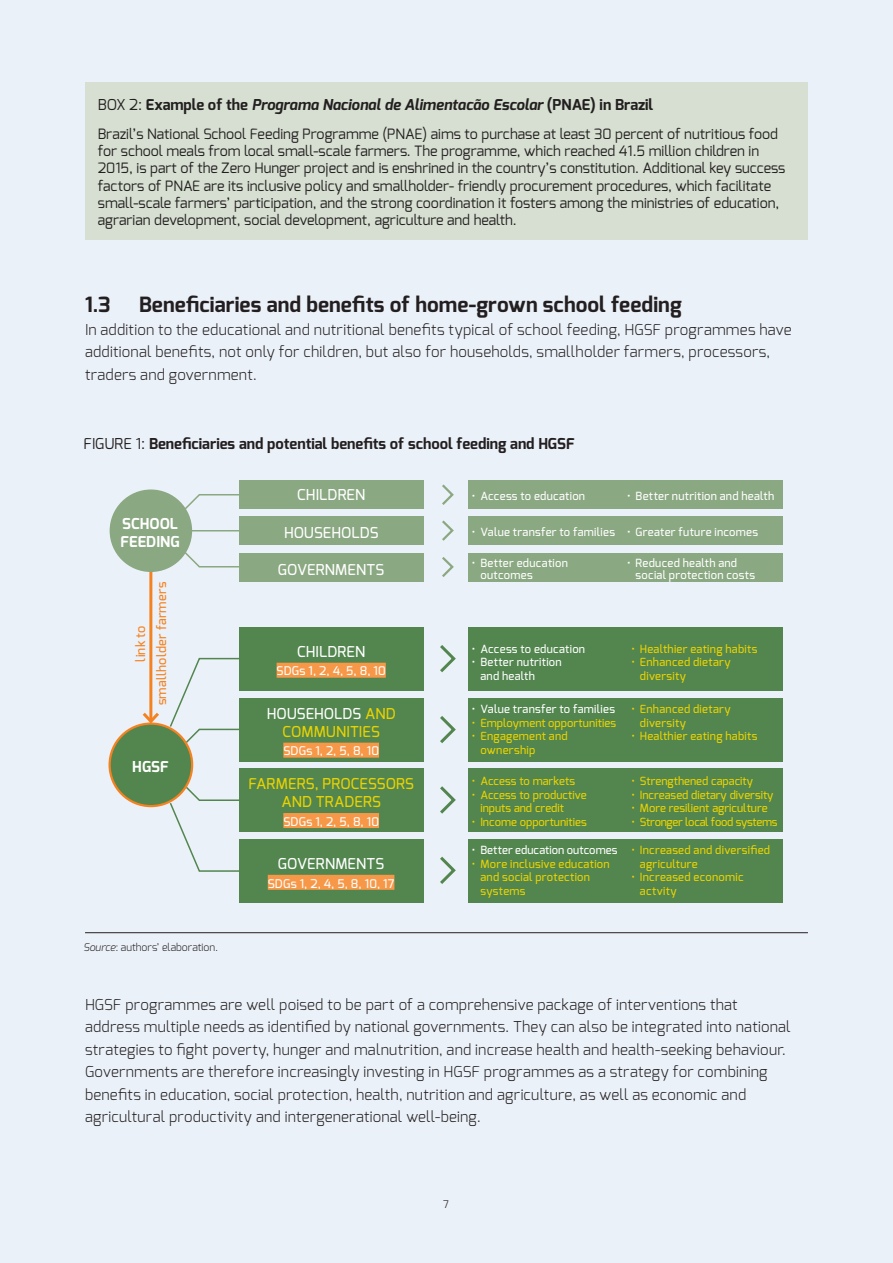
<style>
.page{position:relative;width:893px;height:1263px;background:#ebf1f9}
.page>*{position:absolute;margin:0;border:0;box-sizing:border-box;transform-origin:0 0}
.t1{font:700 21px "Exo";letter-spacing:.005em;color:#231f20}
.t2{font:300 15px/22.5px "Exo";letter-spacing:.015em;color:#231f20}
.t3{font:italic 700 15px "Exo";color:#231f20}
.t4{font:700 15px "Exo";color:#231f20}
.t5{font:500 15px/18px "Exo";letter-spacing:.01em;color:#ead202;text-align:center}
.t6{font:500 15px "Exo";letter-spacing:.005em;color:#fff}
.t7{font:700 15px/18px "Exo";letter-spacing:.01em;color:#fff}
.t8{font:14.25px/17.1px "Exo";color:#231f20}
.t9{font:500 12.75px/21px "Exo";letter-spacing:.02em;color:#f58220;text-align:center}
.t10{font:500 12px "Exo";letter-spacing:.02em;color:#fff}
.t11{font:500 11.25px/13.5px "Exo";letter-spacing:.02em;color:#ead202}
.t12{font:500 11.25px/12px "Exo";letter-spacing:.025em;color:#fff}
.t13{font:500 11.25px/13.5px "Exo";color:#ead202}
.t14{font:500 11.25px "Exo";letter-spacing:-.025em;color:#ead202}
.t15{font:500 11.25px "Exo";letter-spacing:.005em;color:#fff}
.t16{font:300 10.5px "Exo";color:#231f20}
.s1{font-weight:400;font-style:normal}
.s2{font-style:normal}
.s3{font-weight:400}
.s4{font-style:italic}
.s5{color:#fff}
</style>
<div class="page">
<hr style="left:149px;top:567px;width:3px;height:154px;background:#f58220">
<svg style="left:142px;top:709px;width:17px;height:14px"></svg>
<svg style="left:179px;top:494px;width:60px;height:22px"></svg>
<svg style="left:168px;top:657px;width:76px;height:94px"></svg>
<svg style="left:168px;top:779px;width:71px;height:93px"></svg>
<hr style="left:178px;top:530px;width:65px;height:1px;background:#8aa881">
<svg style="left:178px;top:545px;width:61px;height:23px"></svg>
<div style="left:110px;top:489px;width:82px;height:83px;background:#8aa881;border-radius:50%"></div>
<div style="left:110px;top:724px;width:82px;height:82px;background:#52864e;border-radius:50%"></div>
<div style="left:109px;top:722px;width:84px;height:85px;border:2px solid #f58220;border-radius:50%"></div>
<div style="left:239px;top:480px;width:185px;height:29px;background:#8aa881"></div>
<div style="left:239px;top:516px;width:185px;height:29px;background:#8aa881"></div>
<div style="left:239px;top:627px;width:184px;height:63px;background:#52864e"></div>
<div style="left:277px;top:663px;width:109px;height:15px;background:#f79848"></div>
<div style="left:468px;top:768px;width:314px;height:64px;background:#52864e"></div>
<div style="left:468px;top:698px;width:314px;height:63px;background:#52864e"></div>
<div style="left:468px;top:627px;width:314px;height:63px;background:#52864e"></div>
<div style="left:468px;top:839px;width:314px;height:64px;background:#52864e"></div>
<div style="left:239px;top:698px;width:184px;height:63px;background:#52864e"></div>
<div style="left:283px;top:743px;width:96px;height:15px;background:#f79848"></div>
<div style="left:239px;top:768px;width:184px;height:64px;background:#52864e"></div>
<div style="left:283px;top:813px;width:96px;height:15px;background:#f79848"></div>
<div style="left:239px;top:553px;width:184px;height:28px;background:#8aa881"></div>
<div style="left:239px;top:839px;width:184px;height:64px;background:#52864e"></div>
<div style="left:268px;top:875px;width:126px;height:15px;background:#f79848"></div>
<svg style="left:440px;top:645px;width:16px;height:28px"></svg>
<svg style="left:440px;top:716px;width:16px;height:27px"></svg>
<svg style="left:440px;top:786px;width:16px;height:28px"></svg>
<svg style="left:440px;top:856px;width:16px;height:28px"></svg>
<svg style="left:442px;top:484px;width:12px;height:21px"></svg>
<svg style="left:442px;top:520px;width:12px;height:21px"></svg>
<svg style="left:442px;top:557px;width:12px;height:20px"></svg>
<div style="left:468px;top:480px;width:314px;height:29px;background:#8aa881"></div>
<div style="left:468px;top:516px;width:314px;height:29px;background:#8aa881"></div>
<div style="left:468px;top:553px;width:314px;height:28px;background:#8aa881"></div>
<div style="left:85px;top:82px;width:723px;height:158px;background:#d6dfd1"></div>
<hr style="left:85px;top:932px;width:723px;height:1px;background:#231f20">
<p class="t3" style="left:98px;top:95px;width:557px"><span class="s1">BOX 2:</span> <span class="s2">Example of the</span> Programa Nacional de Alimentacão Escolar <span class="s2">(PNAE) in Brazil</span></p>
<p class="t8" style="left:98px;top:125px;width:689px">Brazil’s National School Feeding Programme (PNAE) aims to purchase at least 30 percent of nutritious food for school meals from local small-scale farmers. The programme, which reached 41.5 million children in 2015, is part of the Zero Hunger project and is enshrined in the country’s constitution. Additional key success factors of PNAE are its inclusive policy and smallholder- friendly procurement procedures, which facilitate small-scale farmers’ participation, and the strong coordination it fosters among the ministries of education, agrarian development, social development, agriculture and health.</p>
<h1 class="t1" style="left:85px;top:291px;width:27px">1.3</h1>
<h1 class="t1" style="left:139px;top:291px;width:544px">Beneficiaries and benefits of home-grown school feeding</h1>
<p class="t2" style="left:85px;top:318px;width:708px">In addition to the educational and nutritional benefits typical of school feeding, HGSF programmes have additional benefits, not only for children, but also for households, smallholder farmers, processors, traders and government.</p>
<p class="t4" style="left:84px;top:434px;width:492px"><span class="s3">FIGURE 1:</span> Beneficiaries and potential benefits of school feeding and HGSF</p>
<p class="t7" style="left:120px;top:515px;width:61px">SCHOOL<br>FEEDING</p>
<p class="t9" style="left:130px;top:705px;width:125px;rotate:-90deg">link to<br>smallholder farmers</p>
<p class="t7" style="left:132px;top:758px;width:38px">HGSF</p>
<p class="t16" style="left:84px;top:940px;width:136px"><span class="s4">Source</span>: authors’ elaboration.</p>
<p class="t6" style="left:297px;top:485px;width:70px">CHILDREN</p>
<p class="t6" style="left:284px;top:523px;width:96px">HOUSEHOLDS</p>
<p class="t6" style="left:278px;top:560px;width:108px">GOVERNMENTS</p>
<p class="t6" style="left:297px;top:642px;width:70px">CHILDREN</p>
<p class="t10" style="left:277px;top:663px;width:111px">SDGs 1, 2, 4, 5, 8, 10</p>
<p class="t5" style="left:267px;top:704px;width:130px"><span class="s5">HOUSEHOLDS</span> AND<br>COMMUNITIES</p>
<p class="t10" style="left:283px;top:743px;width:97px">SDGs 1, 2, 5, 8, 10</p>
<p class="t5" style="left:248px;top:775px;width:167px">FARMERS, PROCESSORS<br>AND TRADERS</p>
<p class="t10" style="left:283px;top:814px;width:97px">SDGs 1, 2, 5, 8, 10</p>
<p class="t6" style="left:278px;top:854px;width:108px">GOVERNMENTS</p>
<p class="t10" style="left:268px;top:875px;width:128px">SDGs 1, 2, 4, 5, 8, 10, 17</p>
<p class="t12" style="left:472px;top:490px;width:115px">• Access to education</p>
<p class="t12" style="left:627px;top:490px;width:149px">• Better nutrition and health</p>
<p class="t12" style="left:472px;top:526px;width:288px">• Value transfer to families • Greater future incomes</p>
<p class="t12" style="left:480px;top:557px;width:89px;text-indent:-9px">• Better education outcomes</p>
<p class="t12" style="left:636px;top:557px;width:121px;text-indent:-9px">• Reduced health and social protection costs</p>
<p class="t12" style="left:472px;top:643px;width:115px">• Access to education</p>
<p class="t12" style="left:480px;top:655px;width:83px;line-height:13.5px;text-indent:-9px">• Better nutrition and health</p>
<p class="t12" style="left:472px;top:703px;width:145px">• Value transfer to families</p>
<p class="t11" style="left:472px;top:716px;width:146px">• Employment opportunities</p>
<p class="t11" style="left:480px;top:729px;width:89px;text-indent:-9px">• Engagement and ownership</p>
<p class="t13" style="left:472px;top:774px;width:105px">• Access to markets</p>
<p class="t13" style="left:480px;top:788px;width:108px;text-indent:-9px">• Access to productive inputs and credit</p>
<p class="t13" style="left:472px;top:815px;width:116px">• Income opportunities</p>
<p class="t15" style="left:472px;top:843px;width:147px">• Better education outcomes</p>
<p class="t11" style="left:480px;top:857px;width:131px;text-indent:-9px">• More inclusive education and social protection systems</p>
<p class="t11" style="left:631px;top:642px;width:128px">• Healthier eating habits</p>
<p class="t11" style="left:640px;top:655px;width:92px;text-indent:-9px">• Enhanced dietary diversity</p>
<p class="t11" style="left:640px;top:702px;width:92px;text-indent:-9px">• Enhanced dietary diversity</p>
<p class="t11" style="left:631px;top:729px;width:128px">• Healthier eating habits</p>
<p class="t13" style="left:631px;top:774px;width:123px">• Strengthened capacity</p>
<p class="t13" style="left:631px;top:788px;width:144px">• Increased dietary diversity</p>
<p class="t13" style="left:631px;top:801px;width:138px">• More resilient agriculture</p>
<p class="t14" style="left:631px;top:814px;width:148px">• Stronger local food systems</p>
<p class="t11" style="left:640px;top:843px;width:132px;text-indent:-9px">• Increased and diversified agriculture</p>
<p class="t11" style="left:640px;top:870px;width:105px;text-indent:-9px">• Increased economic actvity</p>
<p class="t2" style="left:85px;top:993px;width:707px">HGSF programmes are well poised to be part of a comprehensive package of interventions that address multiple needs as identified by national governments. They can also be integrated into national strategies to fight poverty, hunger and malnutrition, and increase health and health-seeking behaviour.<br>Governments are therefore increasingly investing in HGSF programmes as a strategy for combining benefits in education, social protection, health, nutrition and agriculture, as well as economic and agricultural productivity and intergenerational well-being.</p>
<p class="t16" style="left:443px;top:1198px;width:7px">7</p>
</div>
